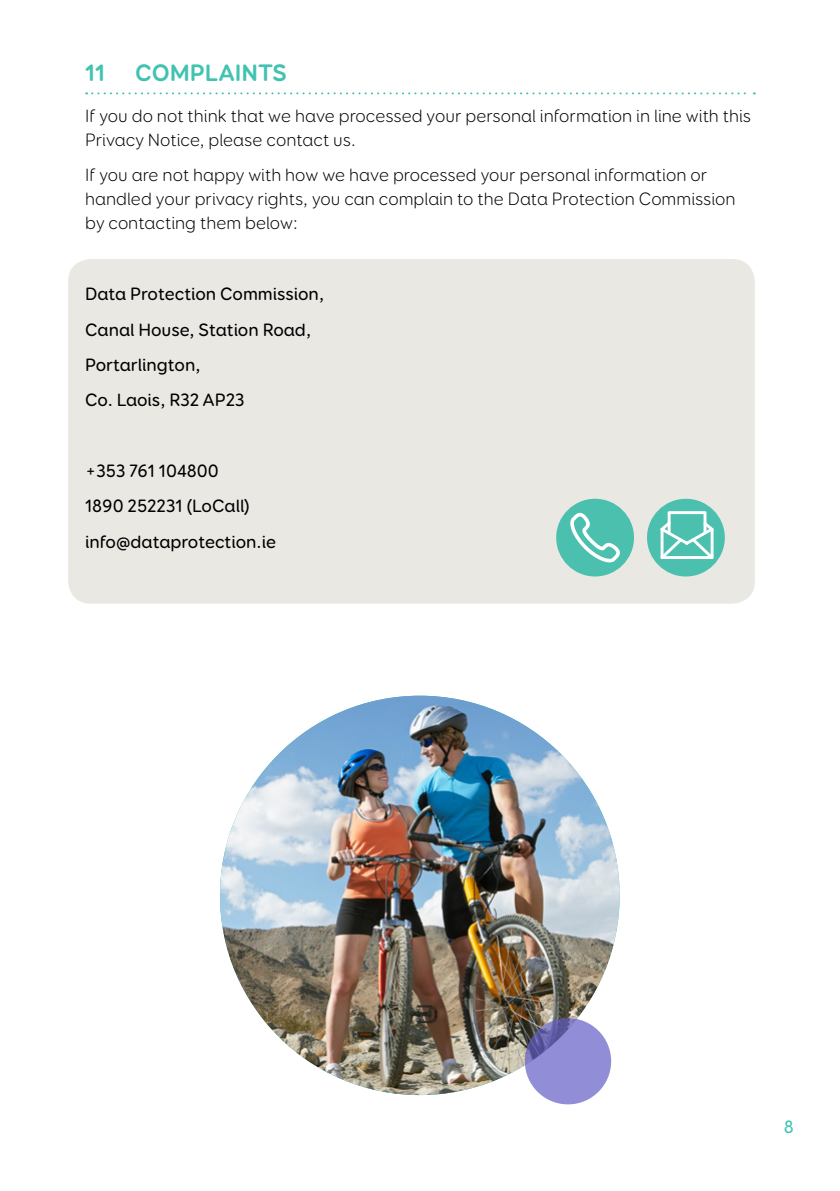
<style>
.page{position:relative;width:840px;height:1191px;background:#fff}
.page>*{position:absolute;margin:0;border:0;box-sizing:border-box;transform-origin:0 0}
.t1{font:700 24px "Booster Next FY";color:#42c2b1}
.t2{font:300 18px/24px "Booster Next FY";color:#000}
.t3{font:500 18px/35.4px "Booster Next FY";color:#000}
.t4{font:500 18px "Booster Next FY";color:#42c2b1}
</style>
<div class="page">
<div style="left:68px;top:259px;width:686px;height:344px;background:#e9e8e3;border-radius:23px"></div>
<img style="left:220px;top:695px;width:399px;height:400px;border-radius:200px">
<svg style="left:524px;top:1018px;width:86px;height:86px;background:#8a85cd"></svg>
<div style="left:646px;top:499px;width:78px;height:77px;background:#4bc0af;border-radius:50%"></div>
<svg style="left:660px;top:511px;width:53px;height:48px"></svg>
<div style="left:556px;top:499px;width:77px;height:77px;background:#4bc0af;border-radius:50%"></div>
<svg style="left:570px;top:512px;width:50px;height:51px"></svg>
<svg style="left:86px;top:92px;width:668px;height:2px"></svg>
<h1 class="t1" style="left:85px;top:58px;width:203px">11 COMPLAINTS</h1>
<p class="t2" style="left:85px;top:104px;width:667px">If you do not think that we have processed your personal information in line with this<br>Privacy Notice, please contact us.</p>
<p class="t2" style="left:85px;top:163px;width:651px">If you are not happy with how we have processed your personal information or handled your privacy rights, you can complain to the Data Protection Commission by contacting them below:</p>
<p class="t3" style="left:85px;top:276px;width:240px">Data Protection Commission,<br>Canal House, Station Road,<br>Portarlington,<br>Co. Laois, R32 AP23</p>
<p class="t3" style="left:85px;top:453px;width:192px">+353 761 104800<br>1890 252231 (LoCall) info@dataprotection.ie</p>
<p class="t4" style="left:783px;top:1115px;width:12px">8</p>
</div>
